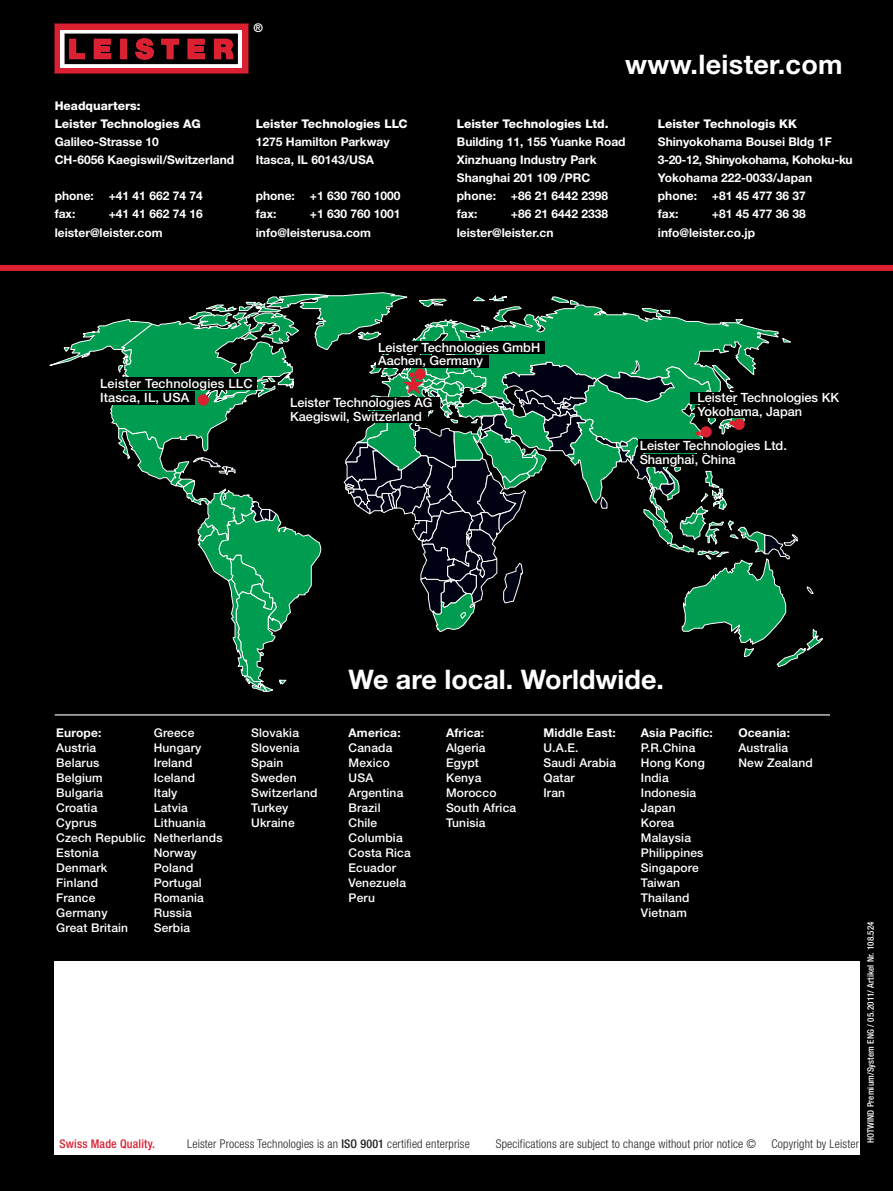
<style>
.page{position:relative;width:893px;height:1191px;background:#fff}
.page>*{position:absolute;margin:0;border:0;box-sizing:border-box;transform-origin:0 0}
.t1{font:700 27px "Helvetica Neue";color:#fff}
.t2{font:500 12.75px/14px "Helvetica Neue";color:#fff}
.t3{font:500 12px/15px "Helvetica Neue";letter-spacing:.015em;color:#fff}
.t4{font:700 12px/18px "Helvetica Neue LTW1 G";color:#fff}
.t5{font:300 condensed 12px "Helvetica Neue";letter-spacing:.015em;color:#231f20}
.t6{font:800 12px/18px "Helvetica Neue LTW1 G";color:#fff}
.t7{font:700 12px "Helvetica Neue";letter-spacing:.015em;color:#fff}
.t8{font:500 condensed 12px "Helvetica Neue";letter-spacing:.015em;color:#da2031}
.t9{font:500 condensed 12px "Helvetica Neue";color:#fff}
.t10{font:500 condensed 9px "Helvetica Neue";letter-spacing:.015em;color:#fff}
.s1{font-weight:500}
</style>
<div class="page">
<div style="left:0;top:0;width:893px;height:1190px;background:#000"></div>
<div style="left:0;top:265px;width:893px;height:6px;background:#da2031"></div>
<svg style="left:54px;top:23px;width:195px;height:51px"></svg>
<div style="left:55px;top:961px;width:805px;height:193px;background:#fff"></div>
<hr style="left:55px;top:714px;width:775px;height:1px;background:#fff">
<svg style="left:49px;top:292px;width:774px;height:400px"></svg>
<p class="t9" style="left:254px;top:23px;width:11px">®</p>
<p class="t6" style="left:55px;top:98px;width:148px">Headquarters:<br>Leister Technologies AG</p>
<p class="t4" style="left:55px;top:134px;width:181px">Galileo-Strasse 10<br>CH-6056 Kaegiswil/Switzerland</p>
<p class="t4" style="left:55px;top:188px;width:149px">phone: +41 41 662 74 74 fax:</p>
<p class="t4" style="left:55px;top:206px;width:149px;text-indent:54px">+41 41 662 74 16 leister@leister.com</p>
<p class="t6" style="left:256px;top:116px;width:153px">Leister Technologies LLC</p>
<p class="t4" style="left:256px;top:134px;width:135px">1275 Hamilton Parkway<br>Itasca, IL 60143/USA</p>
<p class="t4" style="left:256px;top:188px;width:146px">phone: +1 630 760 1000 fax:</p>
<p class="t4" style="left:256px;top:206px;width:146px;text-indent:54px">+1 630 760 1001 info@leisterusa.com</p>
<h1 class="t1" style="left:625px;top:54px;width:219px">www.leister.com</h1>
<p class="t6" style="left:457px;top:116px;width:153px">Leister Technologies Ltd.</p>
<p class="t4" style="left:457px;top:134px;width:170px">Building 11, 155 Yuanke Road<br>Xinzhuang Industry Park<br>Shanghai 201 109 /PRC phone: +86 21 6442 2398 fax:</p>
<p class="t4" style="left:457px;top:206px;width:153px;text-indent:54px">+86 21 6442 2338 leister@leister.cn</p>
<p class="t6" style="left:658px;top:116px;width:140px">Leister Technologis KK</p>
<p class="t4" style="left:658px;top:134px;width:196px">Shinyokohama Bousei Bldg 1F<br>3-20-12, Shinyokohama, Kohoku-ku<br>Yokohama 222-0033/Japan phone: +81 45 477 36 37<br>fax:</p>
<p class="t4" style="left:658px;top:206px;width:149px;text-indent:54px">+81 45 477 36 38 info@leister.co.jp</p>
<p class="t2" style="left:100px;top:378px;width:154px">Leister Technologies LLC<br>Itasca, IL, USA</p>
<p class="t2" style="left:378px;top:341px;width:164px">Leister Technologies GmbH<br>Aachen, Germany</p>
<p class="t2" style="left:290px;top:397px;width:144px">Leister Technologies AG<br>Kaegiswil, Switzerland</p>
<p class="t2" style="left:697px;top:391px;width:143px">Leister Technologies KK<br>Yokohama, Japan</p>
<p class="t2" style="left:640px;top:440px;width:149px">Leister Technologies Ltd.<br>Shanghai, China</p>
<h1 class="t1" style="left:348px;top:670px;width:317px">We are local. Worldwide.</h1>
<p class="t7" style="left:56px;top:728px;width:47px">Europe:</p>
<p class="t3" style="left:56px;top:741px;width:91px">Austria<br>Belarus<br>Belgium<br>Bulgaria<br>Croatia<br>Cyprus<br>Czech Republic<br>Estonia<br>Denmark<br>Finland<br>France<br>Germany<br>Great Britain</p>
<p class="t3" style="left:154px;top:726px;width:70px">Greece<br>Hungary<br>Ireland<br>Iceland<br>Italy<br>Latvia<br>Lithuania<br>Netherlands<br>Norway<br>Poland<br>Portugal<br>Romania<br>Russia<br>Serbia</p>
<p class="t3" style="left:251px;top:726px;width:68px">Slovakia<br>Slovenia<br>Spain<br>Sweden<br>Switzerland<br>Turkey<br>Ukraine</p>
<p class="t7" style="left:349px;top:728px;width:54px">America:</p>
<p class="t3" style="left:349px;top:741px;width:64px">Canada<br>Mexico<br>USA<br>Argentina<br>Brazil<br>Chile<br>Columbia<br>Costa Rica<br>Ecuador<br>Venezuela<br>Peru</p>
<p class="t7" style="left:446px;top:728px;width:40px">Africa:</p>
<p class="t3" style="left:446px;top:741px;width:72px">Algeria<br>Egypt<br>Kenya<br>Morocco<br>South Africa<br>Tunisia</p>
<p class="t7" style="left:543px;top:728px;width:74px">Middle East:</p>
<p class="t3" style="left:543px;top:741px;width:74px">U.A.E.<br>Saudi Arabia<br>Qatar<br>Iran</p>
<p class="t7" style="left:641px;top:728px;width:73px">Asia Pacific:</p>
<p class="t3" style="left:641px;top:741px;width:65px">P.R.China<br>Hong Kong<br>India<br>Indonesia<br>Japan<br>Korea<br>Malaysia<br>Philippines<br>Singapore<br>Taiwan<br>Thailand<br>Vietnam</p>
<p class="t7" style="left:738px;top:728px;width:53px">Oceania:</p>
<p class="t3" style="left:738px;top:741px;width:76px">Australia<br>New Zealand</p>
<p class="t8" style="left:60px;top:1139px;width:97px">Swiss Made Quality.</p>
<p class="t5" style="left:187px;top:1139px;width:284px">Leister Process Technologies is an <span class="s1">ISO 9001</span> certified enterprise</p>
<p class="t5" style="left:496px;top:1139px;width:262px">Specifications are subject to change without prior notice ©</p>
<p class="t5" style="left:771px;top:1139px;width:89px">Copyright by Leister</p>
<p class="t10" style="left:867px;top:1143px;width:223px;rotate:-90deg">HOTWIND Premium/System ENG / 05.2011/ Artikel Nr. 108.524</p>
</div>
